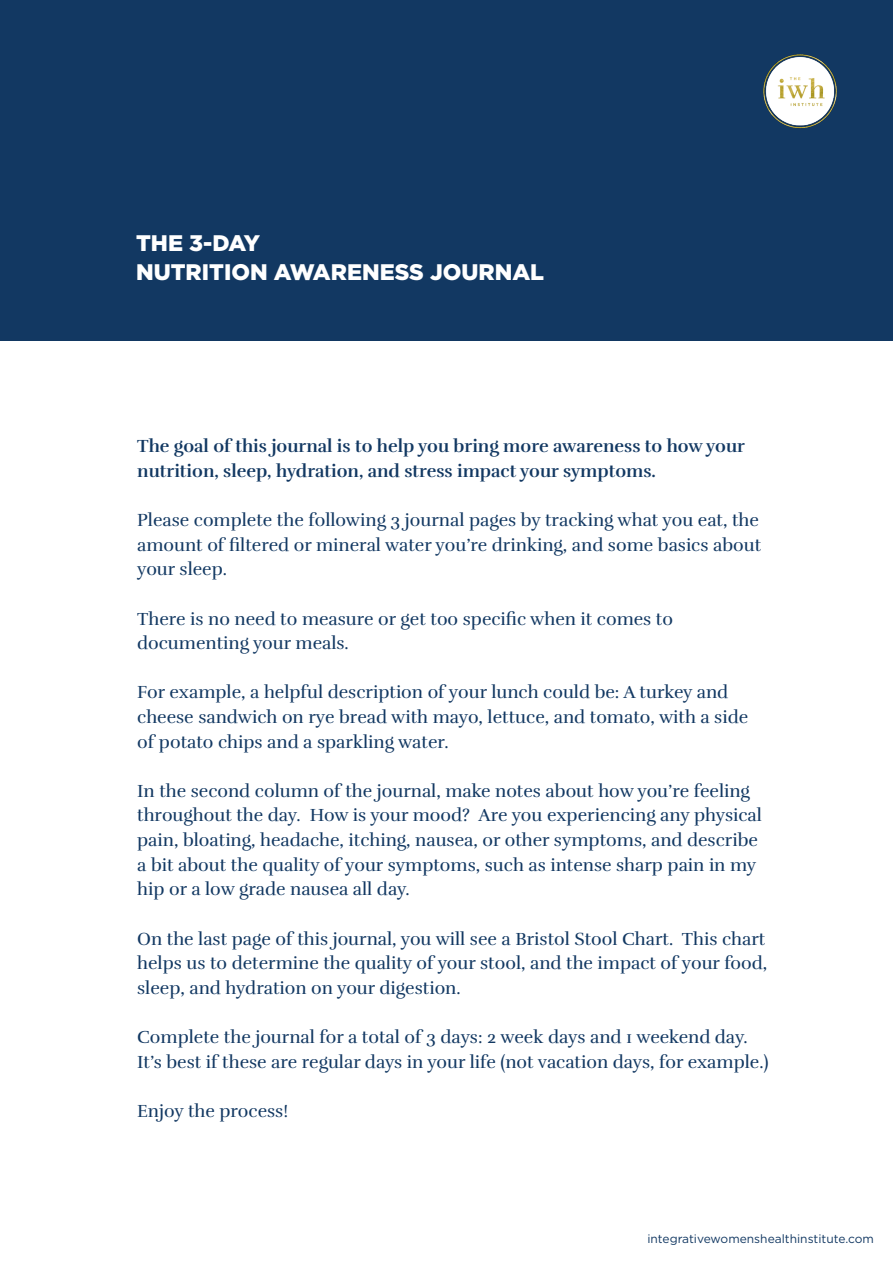
<style>
.page{position:relative;width:893px;height:1263px;background:#fff}
.page>*{position:absolute;margin:0;border:0;box-sizing:border-box;transform-origin:0 0}
.t1{font:900 22.5px "Gotham";color:#fff}
.t2{font:18px/24.6px "Rufina";color:#123862}
.t3{font:700 18px/24.6px "Rufina";color:#123862}
.t4{font:12px "Gotham";color:#123862}
</style>
<div class="page">
<div style="left:0;top:0;width:893px;height:341px;background:#123862"></div>
<img style="left:763px;top:54px;width:74px;height:75px">
<p class="t1" style="left:136px;top:230px;width:126px">THE 3-DAY</p>
<p class="t1" style="left:136px;top:259px;width:409px">NUTRITION AWARENESS JOURNAL</p>
<p class="t3" style="left:137px;top:434px;width:609px">The goal of this journal is to help you bring more awareness to how your nutrition, sleep, hydration, and stress impact your symptoms.</p>
<p class="t2" style="left:137px;top:508px;width:626px">Please complete the following 3 journal pages by tracking what you eat, the amount of filtered or mineral water you’re drinking, and some basics about your sleep.</p>
<p class="t2" style="left:137px;top:606px;width:537px">There is no need to measure or get too specific when it comes to documenting your meals.</p>
<p class="t2" style="left:137px;top:680px;width:612px">For example, a helpful description of your lunch could be: A turkey and cheese sandwich on rye bread with mayo, lettuce, and tomato, with a side of potato chips and a sparkling water.</p>
<p class="t2" style="left:137px;top:779px;width:626px">In the second column of the journal, make notes about how you’re feeling throughout the day. How is your mood? Are you experiencing any physical pain, bloating, headache, itching, nausea, or other symptoms, and describe a bit about the quality of your symptoms, such as intense sharp pain in my hip or a low grade nausea all day.</p>
<p class="t2" style="left:137px;top:926px;width:632px;text-align:justify">On the last page of this journal, you will see a Bristol Stool Chart. This chart helps us to determine the quality of your stool, and the impact of your food, sleep, and hydration on your digestion.</p>
<p class="t2" style="left:137px;top:1025px;width:633px">Complete the journal for a total of 3 days: 2 week days and 1 weekend day.<br>It’s best if these are regular days in your life (not vacation days, for example.)</p>
<p class="t2" style="left:137px;top:1098px;width:153px">Enjoy the process!</p>
<p class="t4" style="left:647px;top:1232px;width:228px">integrativewomenshealthinstitute.com</p>
</div>
